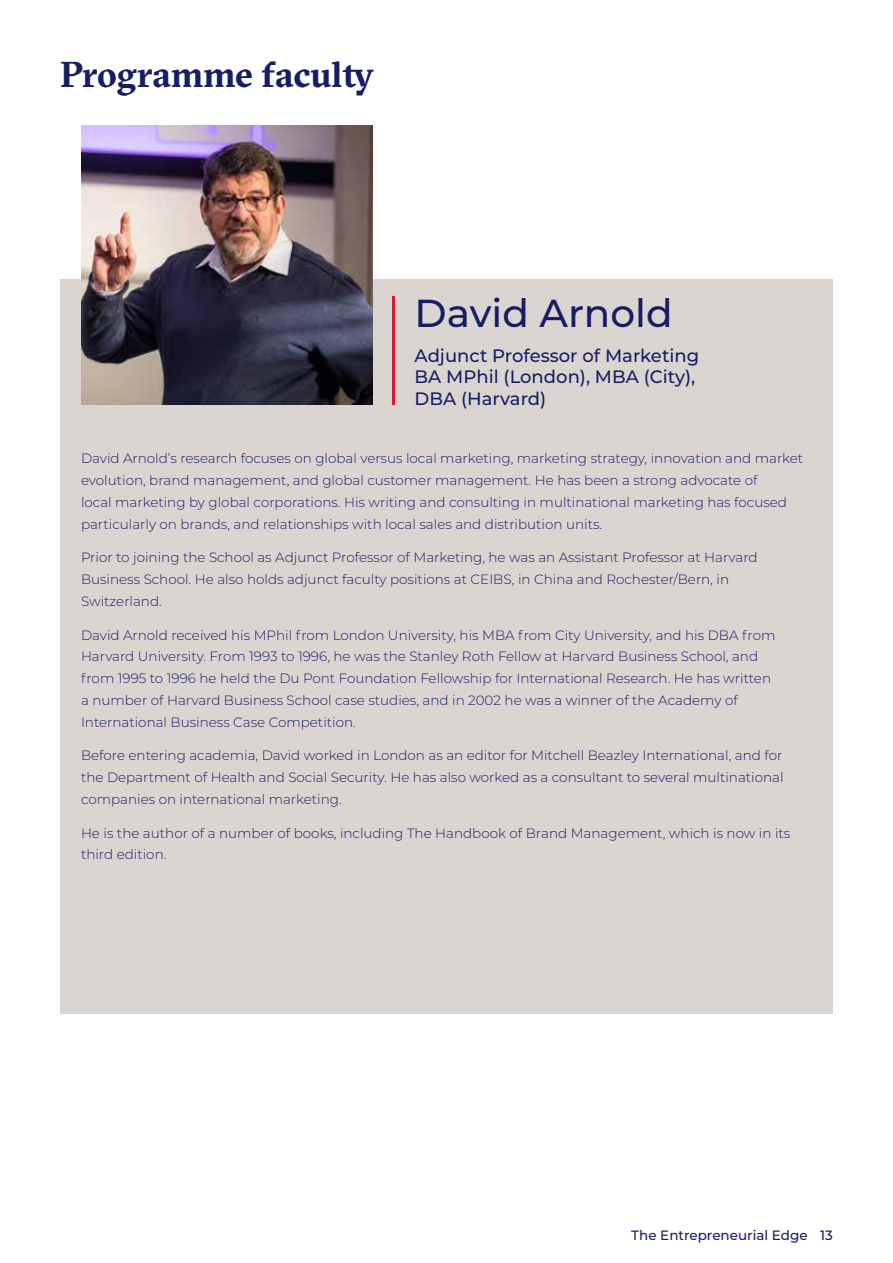
<style>
.page{position:relative;width:893px;height:1263px;background:#fff}
.page>*{position:absolute;margin:0;border:0;box-sizing:border-box;transform-origin:0 0}
.t1{font:500 39px "Montserrat";color:#181d63}
.t2{font:700 36px "GT Sectra";letter-spacing:-.005em;color:#181d63}
.t3{font:500 18px/21.6px "Montserrat";color:#181d63}
.t4{font:300 13.5px/21.8px "Montserrat";color:#181d63}
.t5{font:500 13.5px "Montserrat";color:#181d63}
</style>
<div class="page">
<div style="left:60px;top:279px;width:773px;height:734px;background:#dbd5d2"></div>
<img style="left:81px;top:126px;width:292px;height:279px">
<hr style="left:392px;top:296px;width:3px;height:109px;background:#da1a32">
<h2 class="t2" style="left:60px;top:53px;width:315px">Programme faculty</h2>
<h1 class="t1" style="left:415px;top:286px;width:260px">David Arnold</h1>
<h3 class="t3" style="left:415px;top:344px;width:286px">Adjunct Professor of Marketing<br>BA MPhil (London), MBA (City),<br>DBA (Harvard)</h3>
<p class="t4" style="left:81px;top:447px;width:724px">David Arnold’s research focuses on global versus local marketing, marketing strategy, innovation and market evolution, brand management, and global customer management. He has been a strong advocate of<br>local marketing by global corporations. His writing and consulting in multinational marketing has focused particularly on brands, and relationships with local sales and distribution units.</p>
<p class="t4" style="left:81px;top:546px;width:678px">Prior to joining the School as Adjunct Professor of Marketing, he was an Assistant Professor at Harvard<br>Business School. He also holds adjunct faculty positions at CEIBS, in China and Rochester/Bern, in<br>Switzerland.</p>
<p class="t4" style="left:81px;top:623px;width:696px">David Arnold received his MPhil from London University, his MBA from City University, and his DBA from Harvard University. From 1993 to 1996, he was the Stanley Roth Fellow at Harvard Business School, and from 1995 to 1996 he held the Du Pont Foundation Fellowship for International Research. He has written a number of Harvard Business School case studies, and in 2002 he was a winner of the Academy of International Business Case Competition.</p>
<p class="t4" style="left:81px;top:744px;width:704px;text-align:justify">Before entering academia, David worked in London as an editor for Mitchell Beazley International, and for the Department of Health and Social Security. He has also worked as a consultant to several multinational companies on international marketing.</p>
<p class="t4" style="left:81px;top:821px;width:711px">He is the author of a number of books, including The Handbook of Brand Management, which is now in its third edition.</p>
<p class="t5" style="left:631px;top:1225px;width:203px">The Entrepreneurial Edge 13</p>
</div>
